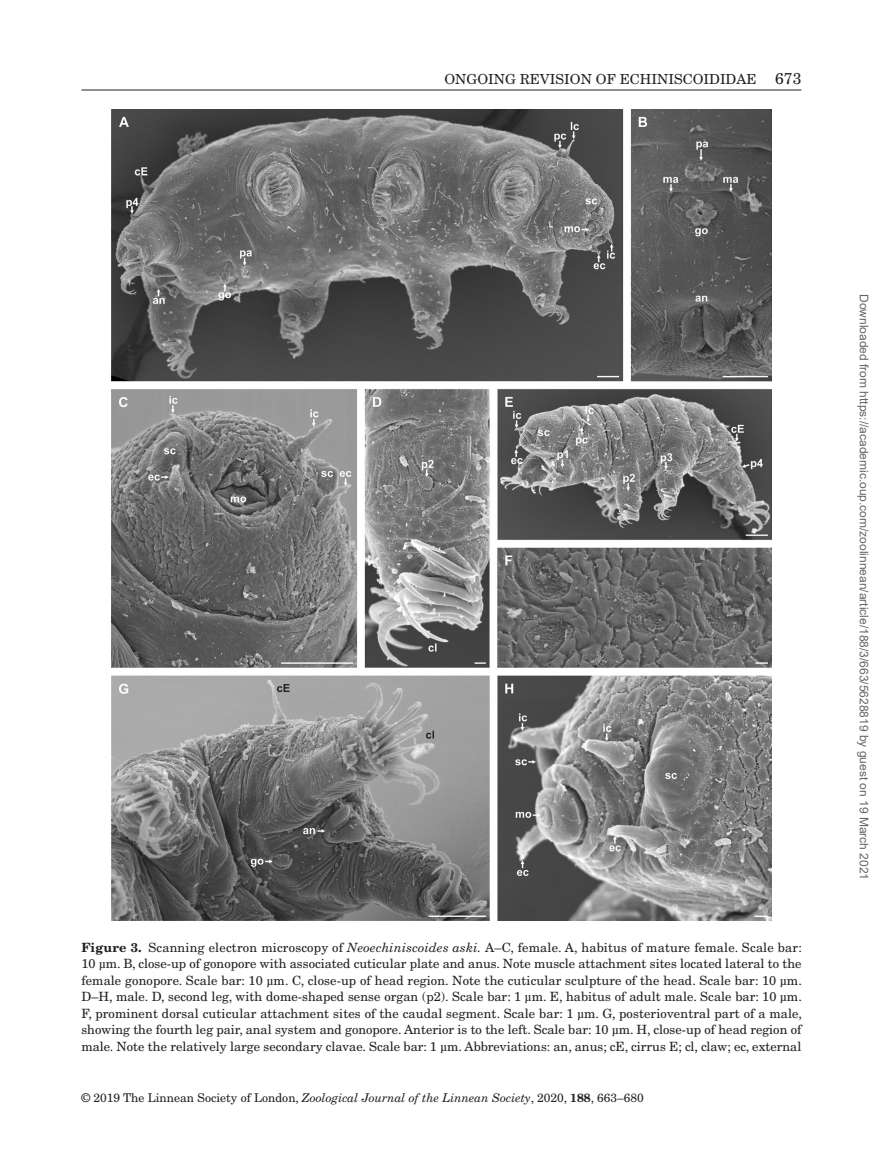
<style>
.page{position:relative;width:893px;height:1174px;background:#fff}
.page>*{position:absolute;margin:0;border:0;box-sizing:border-box;transform-origin:0 0}
.t1{font:13.8px "New Century Schlbk";color:#231f20}
.t2{font:12.75px/16.5px "New Century Schlbk";color:#231f20;text-align:justify}
.t3{font:12px "Arial";color:#666}
.t4{font:12px "New Century Schlbk";color:#231f20}
.s1{font-size:15.75px}
.s2{font-weight:700}
.s3{font-style:italic}
.s4{font-family:"Gandhari Unicode"}
</style>
<div class="page">
<hr style="left:81px;top:90px;width:720px;height:1px;background:#231f20">
<img style="left:112px;top:110px;width:659px;height:810px">
<p class="t1" style="left:444px;top:70px;width:358px">ONGOING REVISION OF ECHINISCOIDIDAE <span class="s1">673</span></p>
<p class="t2" style="left:81px;top:939px;width:722px"><span class="s2">Figure 3.</span> Scanning electron microscopy of <span class="s3">Neoechiniscoides aski.</span> A–C, female. A, habitus of mature female. Scale bar:<br>10 <span class="s4">µ</span>m. B, close-up of gonopore with associated cuticular plate and anus. Note muscle attachment sites located lateral to the female gonopore. Scale bar: 10 <span class="s4">µ</span>m. C, close-up of head region. Note the cuticular sculpture of the head. Scale bar: 10 <span class="s4">µ</span>m.<br>D–H, male. D, second leg, with dome-shaped sense organ (p2). Scale bar: 1 <span class="s4">µ</span>m. E, habitus of adult male. Scale bar: 10 <span class="s4">µ</span>m.<br>F, prominent dorsal cuticular attachment sites of the caudal segment. Scale bar: 1 <span class="s4">µ</span>m. G, posterioventral part of a male, showing the fourth leg pair, anal system and gonopore. Anterior is to the left. Scale bar: 10 <span class="s4">µ</span>m. H, close-up of head region of male. Note the relatively large secondary clavae. Scale bar: 1 <span class="s4">µ</span>m. Abbreviations: an, anus; cE, cirrus E; cl, claw; ec, external</p>
<p class="t4" style="left:81px;top:1090px;width:564px">© 2019 The Linnean Society of London, <span class="s3">Zoological Journal of the Linnean Society</span>, 2020, <span class="s2">188</span>, 663–680</p>
<p class="t3" style="left:868px;top:294px;width:588px;rotate:90deg">Downloaded from https://academic.oup.com/zoolinnean/article/188/3/663/5628819 by guest on 19 March 2021</p>
</div>
